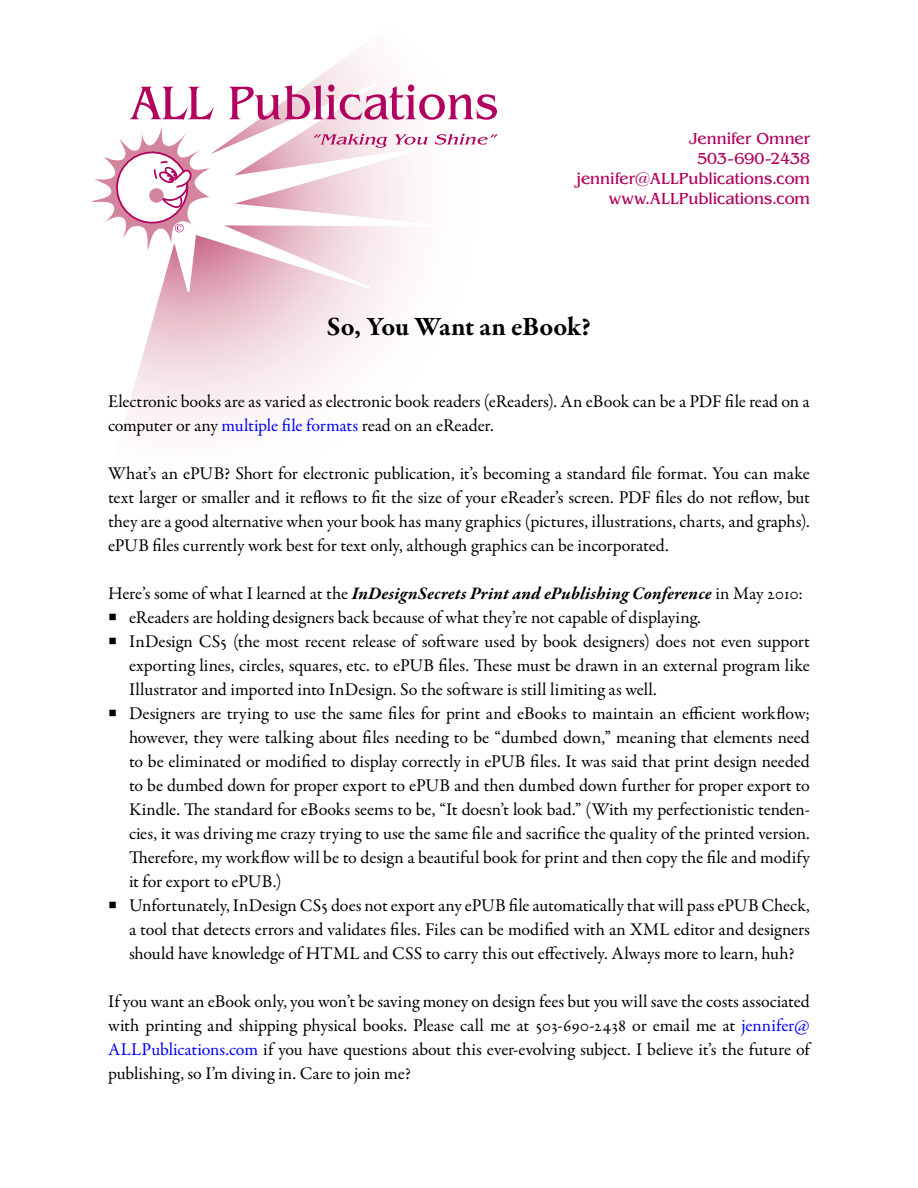
<style>
.page{position:relative;width:918px;height:1188px;background:#fff}
.page>*{position:absolute;margin:0;border:0;box-sizing:border-box;transform-origin:0 0}
.t1{font:700 27px "Garamond Premr Pro";letter-spacing:-.01em;color:#000}
.t2{font:18px/24px "Garamond Premr Pro";letter-spacing:-.005em;color:#000;text-align:justify}
.t3{font:italic 700 18px "Garamond Premr Pro";letter-spacing:.01em;color:#000}
.t4{font:16.5px/19.8px "Benguiat IT Cby BT";color:#b1005d;text-align:right}
.s1{color:#00f}
.s2{font-weight:400;font-style:normal}
</style>
<div class="page">
<svg style="left:126px;top:49px;width:339px;height:377px"></svg>
<svg style="left:229px;top:84px;width:268px;height:36px"></svg>
<svg style="left:91px;top:87px;width:123px;height:164px"></svg>
<svg style="left:314px;top:134px;width:74px;height:14px"></svg>
<svg style="left:395px;top:134px;width:33px;height:11px"></svg>
<svg style="left:435px;top:134px;width:63px;height:11px"></svg>
<p class="t4" style="left:577px;top:129px;width:235px">Jennifer Omner<br>503-690-2438 jennifer@ALLPublications.com www.ALLPublications.com</p>
<h1 class="t1" style="left:327px;top:310px;width:266px">So, You Want an eBook?</h1>
<p class="t2" style="left:108px;top:389px;width:703px">Electronic books are as varied as electronic book readers (eReaders). An eBook can be a PDF file read on a computer or any <span class="s1">multiple file formats</span> read on an eReader.</p>
<p class="t2" style="left:108px;top:461px;width:704px">What’s an ePUB? Short for electronic publication, it’s becoming a standard file format. You can make text larger or smaller and it reflows to fit the size of your eReader’s screen. PDF files do not reflow, but they are a good alternative when your book has many graphics (pictures, illustrations, charts, and graphs). ePUB files currently work best for text only, although graphics can be incorporated.</p>
<p class="t3" style="left:108px;top:582px;width:697px"><span class="s2">Here’s some of what I learned at the</span> InDesignSecrets Print and ePublishing Conference <span class="s2">in May 2010:</span></p>
<p class="t2" style="left:108px;top:605px;width:594px">○ eReaders are holding designers back because of what they’re not capable of displaying.</p>
<p class="t2" style="left:129px;top:629px;width:683px;text-indent:-21px">○ InDesign CS5 (the most recent release of software used by book designers) does not even support exporting lines, circles, squares, etc. to ePUB files. These must be drawn in an external program like Illustrator and imported into InDesign. So the software is still limiting as well.</p>
<p class="t2" style="left:129px;top:701px;width:683px;text-indent:-21px">○ Designers are trying to use the same files for print and eBooks to maintain an efficient workflow; however, they were talking about files needing to be “dumbed down,” meaning that elements need to be eliminated or modified to display correctly in ePUB files. It was said that print design needed to be dumbed down for proper export to ePUB and then dumbed down further for proper export to Kindle. The standard for eBooks seems to be, “It doesn’t look bad.” (With my perfectionistic tenden&shy;cies, it was driving me crazy trying to use the same file and sacrifice the quality of the printed version.<br>Therefore, my workflow will be to design a beautiful book for print and then copy the file and modify it for export to ePUB.)</p>
<p class="t2" style="left:129px;top:893px;width:682px;text-indent:-21px">○ Unfortunately, InDesign CS5 does not export any ePUB file automatically that will pass ePUB Check, a tool that detects errors and validates files. Files can be modified with an XML editor and designers should have knowledge of HTML and CSS to carry this out effectively. Always more to learn, huh?</p>
<p class="t2" style="left:108px;top:989px;width:703px">If you want an eBook only, you won’t be saving money on design fees but you will save the costs associated with printing and shipping physical books. Please call me at 503-690-2438 or email me at <span class="s1">jennifer@ ALLPublications.com</span> if you have questions about this ever-evolving subject. I believe it’s the future of publishing, so I’m diving in. Care to join me?</p>
</div>
